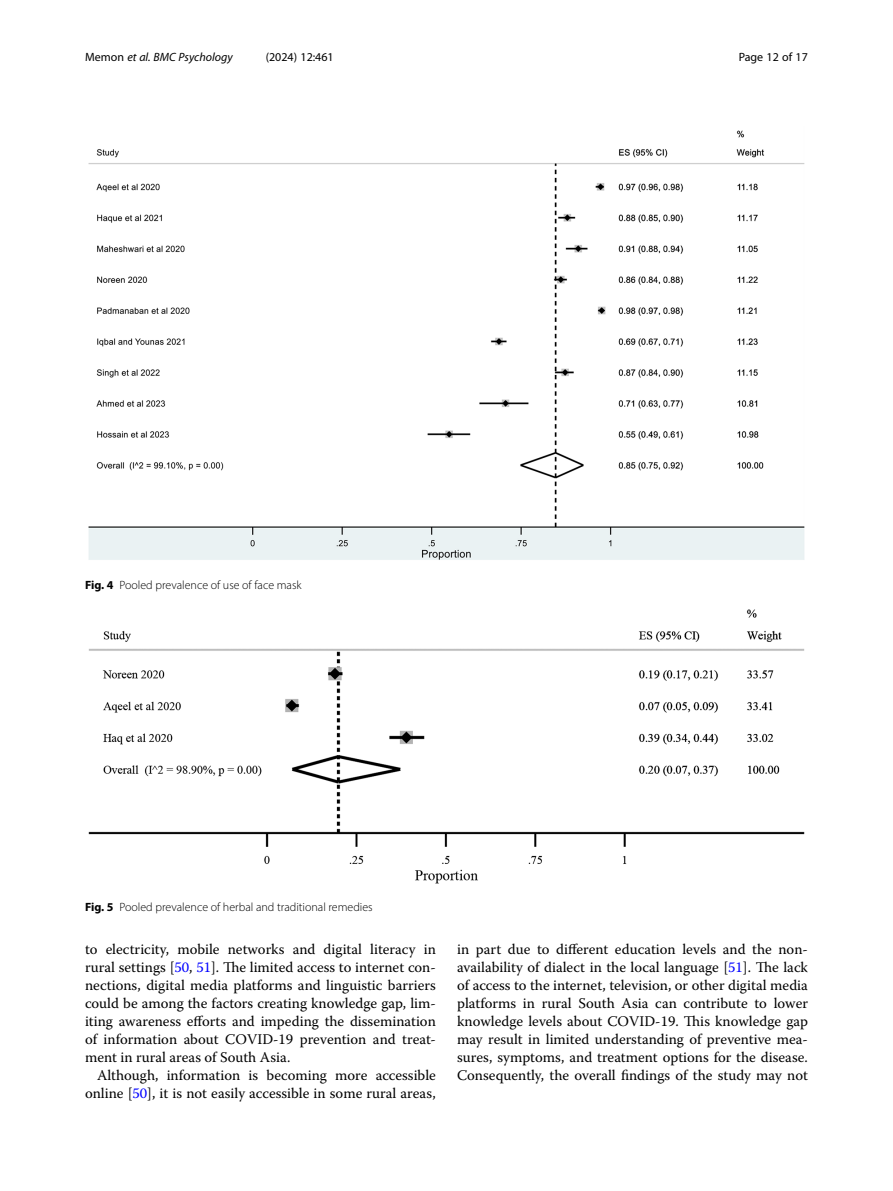
<style>
.page{position:relative;width:893px;height:1191px;background:#fff}
.page>*{position:absolute;margin:0;border:0;box-sizing:border-box;transform-origin:0 0}
.Body_Text_Indent{font:14.7px/18px "Warnock Pro";color:#000;text-align:right}
.Body_Text{font:14.7px/18px "Warnock Pro";color:#000;text-align:justify}
.Figure_Caption{font:300 12px "Myriad Pro";color:#000}
.t1{font:italic 12px "Myriad Pro";color:#000}
.t2{font:12px "Myriad Pro";color:#000}
.s1{font-style:normal}
.s2{font-weight:700}
.s3{color:#00f}
</style>
<div class="page">
<img style="left:88px;top:609px;width:717px;height:275px">
<img style="left:88px;top:130px;width:717px;height:430px">
<p class="t1" style="left:85px;top:50px;width:149px"><span class="s1">Memon</span> et al. BMC Psychology</p>
<p class="t2" style="left:266px;top:50px;width:70px">(2024) 12:461</p>
<p class="t2" style="left:739px;top:50px;width:71px">Page 12 of 17</p>
<p class="Figure_Caption" style="left:85px;top:578px;width:218px"><span class="s2">Fig. 4</span> Pooled prevalence of use of face mask</p>
<p class="Figure_Caption" style="left:85px;top:900px;width:289px"><span class="s2">Fig. 5</span> Pooled prevalence of herbal and traditional remedies</p>
<p class="Body_Text" style="left:85px;top:940px;width:352px">to electricity, mobile networks and digital literacy in rural settings [<span class="s3">50</span>, <span class="s3">51</span>]. The limited access to internet con&shy;nections, digital media platforms and linguistic barriers could be among the factors creating knowledge gap, lim&shy;iting awareness efforts and impeding the dissemination of information about COVID-19 prevention and treat&shy;ment in rural areas of South Asia.</p>
<p class="Body_Text_Indent" style="left:85px;top:1066px;width:352px">Although, information is becoming more accessible online [<span class="s3">50</span>], it is not easily accessible in some rural areas,</p>
<p class="Body_Text_Indent" style="left:457px;top:940px;width:352px;text-align:justify">in part due to different education levels and the non&shy;availability of dialect in the local language [<span class="s3">51</span>]. The lack of access to the internet, television, or other digital media platforms in rural South Asia can contribute to lower knowledge levels about COVID-19. This knowledge gap may result in limited understanding of preventive mea&shy;sures, symptoms, and treatment options for the disease.<br>Consequently, the overall findings of the study may not</p>
</div>
